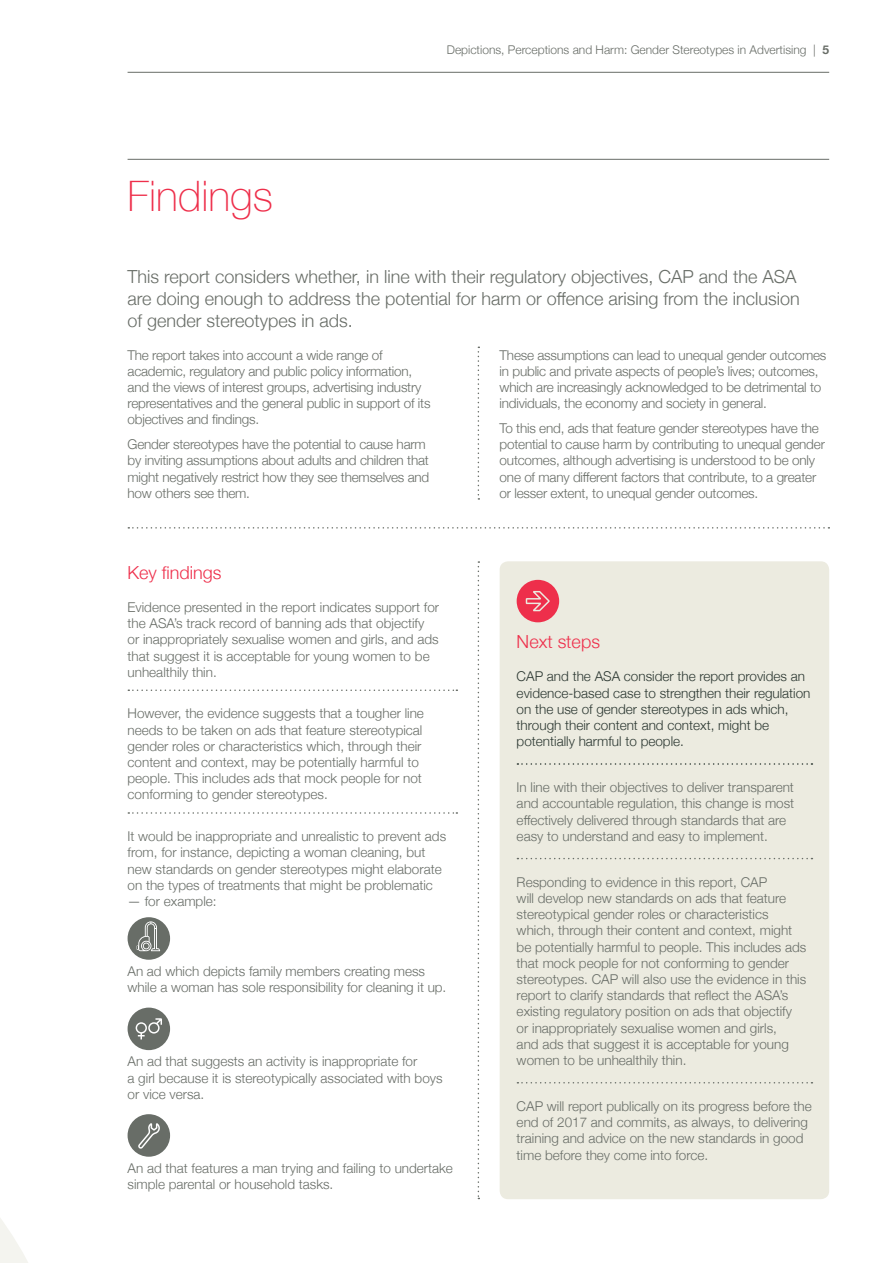
<style>
.page{position:relative;width:893px;height:1263px;background:#fff}
.page>*{position:absolute;margin:0;border:0;box-sizing:border-box;transform-origin:0 0}
.t1{font:100 42px "Helvetica Neue";color:#ee2f4b}
.t2{font:300 18px/21.6px "Helvetica Neue";color:#686d67}
.t3{font:300 18px "Helvetica Neue";color:#ee2f4b}
.t4{font:300 13.5px/16.2px "Helvetica Neue";color:#686d67}
.t5{font:300 13.5px/16.2px "Helvetica Neue";color:#2b3731}
.t6{font:300 12px "Helvetica Neue";color:#686d67}
.s1{font-weight:700}
</style>
<div class="page">
<hr style="left:128px;top:72px;width:701px;height:1px;background:#686d67">
<svg style="left:0;top:1218px;width:28px;height:45px"></svg>
<svg style="left:128px;top:689px;width:329px;height:2px"></svg>
<svg style="left:128px;top:812px;width:329px;height:2px"></svg>
<svg style="left:128px;top:917px;width:42px;height:43px"></svg>
<svg style="left:128px;top:1007px;width:42px;height:43px"></svg>
<svg style="left:128px;top:1114px;width:42px;height:43px"></svg>
<svg style="left:478px;top:347px;width:1px;height:153px"></svg>
<svg style="left:478px;top:561px;width:1px;height:638px"></svg>
<svg style="left:128px;top:527px;width:701px;height:2px"></svg>
<hr style="left:128px;top:159px;width:701px;height:1px;background:#686d67">
<div style="left:500px;top:561px;width:329px;height:638px;background:#ecebe0;border-radius:9px"></div>
<svg style="left:517px;top:763px;width:295px;height:2px"></svg>
<svg style="left:517px;top:858px;width:295px;height:1px"></svg>
<svg style="left:517px;top:1082px;width:295px;height:1px"></svg>
<svg style="left:517px;top:580px;width:42px;height:42px"></svg>
<h1 class="t1" style="left:128px;top:164px;width:147px">Findings</h1>
<p class="t6" style="left:447px;top:40px;width:384px">Depictions, Perceptions and Harm: Gender Stereotypes in Advertising | <span class="s1">5</span></p>
<h2 class="t2" style="left:128px;top:265px;width:674px">This report considers whether, in line with their regulatory objectives, CAP and the ASA are doing enough to address the potential for harm or offence arising from the inclusion of gender stereotypes in ads.</h2>
<p class="t4" style="left:128px;top:346px;width:304px">The report takes into account a wide range of academic, regulatory and public policy information, and the views of interest groups, advertising industry representatives and the general public in support of its objectives and findings.</p>
<p class="t4" style="left:128px;top:435px;width:303px">Gender stereotypes have the potential to cause harm by inviting assumptions about adults and children that might negatively restrict how they see themselves and how others see them.</p>
<h2 class="t3" style="left:128px;top:558px;width:95px">Key findings</h2>
<p class="t4" style="left:128px;top:598px;width:313px">Evidence presented in the report indicates support for the ASA’s track record of banning ads that objectify or inappropriately sexualise women and girls, and ads that suggest it is acceptable for young women to be unhealthily thin.</p>
<p class="t4" style="left:128px;top:704px;width:298px">However, the evidence suggests that a tougher line needs to be taken on ads that feature stereotypical gender roles or characteristics which, through their content and context, may be potentially harmful to people. This includes ads that mock people for not conforming to gender stereotypes.</p>
<p class="t4" style="left:128px;top:827px;width:320px">It would be inappropriate and unrealistic to prevent ads from, for instance, depicting a woman cleaning, but new standards on gender stereotypes might elaborate on the types of treatments that might be problematic</p>
<p class="t4" style="left:128px;top:892px;width:91px">— for example:</p>
<p class="t4" style="left:128px;top:962px;width:320px">An ad which depicts family members creating mess while a woman has sole responsibility for cleaning it up.</p>
<p class="t4" style="left:128px;top:1052px;width:317px">An ad that suggests an activity is inappropriate for<br>a girl because it is stereotypically associated with boys or vice versa.</p>
<p class="t4" style="left:128px;top:1159px;width:327px">An ad that features a man trying and failing to undertake simple parental or household tasks.</p>
<p class="t4" style="left:500px;top:346px;width:328px">These assumptions can lead to unequal gender outcomes in public and private aspects of people’s lives; outcomes, which are increasingly acknowledged to be detrimental to individuals, the economy and society in general.</p>
<p class="t4" style="left:500px;top:419px;width:327px">To this end, ads that feature gender stereotypes have the potential to cause harm by contributing to unequal gender outcomes, although advertising is understood to be only one of many different factors that contribute, to a greater or lesser extent, to unequal gender outcomes.</p>
<h2 class="t3" style="left:517px;top:627px;width:85px">Next steps</h2>
<p class="t5" style="left:517px;top:667px;width:295px">CAP and the ASA consider the report provides an evidence-based case to strengthen their regulation on the use of gender stereotypes in ads which, through their content and context, might be potentially harmful to people.</p>
<p class="t4" style="left:517px;top:778px;width:279px">In line with their objectives to deliver transparent and accountable regulation, this change is most effectively delivered through standards that are easy to understand and easy to implement.</p>
<p class="t4" style="left:517px;top:873px;width:291px">Responding to evidence in this report, CAP<br>will develop new standards on ads that feature stereotypical gender roles or characteristics which, through their content and context, might be potentially harmful to people. This includes ads that mock people for not conforming to gender stereotypes. CAP will also use the evidence in this report to clarify standards that reflect the ASA’s existing regulatory position on ads that objectify or inappropriately sexualise women and girls,<br>and ads that suggest it is acceptable for young women to be unhealthily thin.</p>
<p class="t4" style="left:517px;top:1097px;width:297px">CAP will report publically on its progress before the end of 2017 and commits, as always, to delivering training and advice on the new standards in good time before they come into force.</p>
</div>
